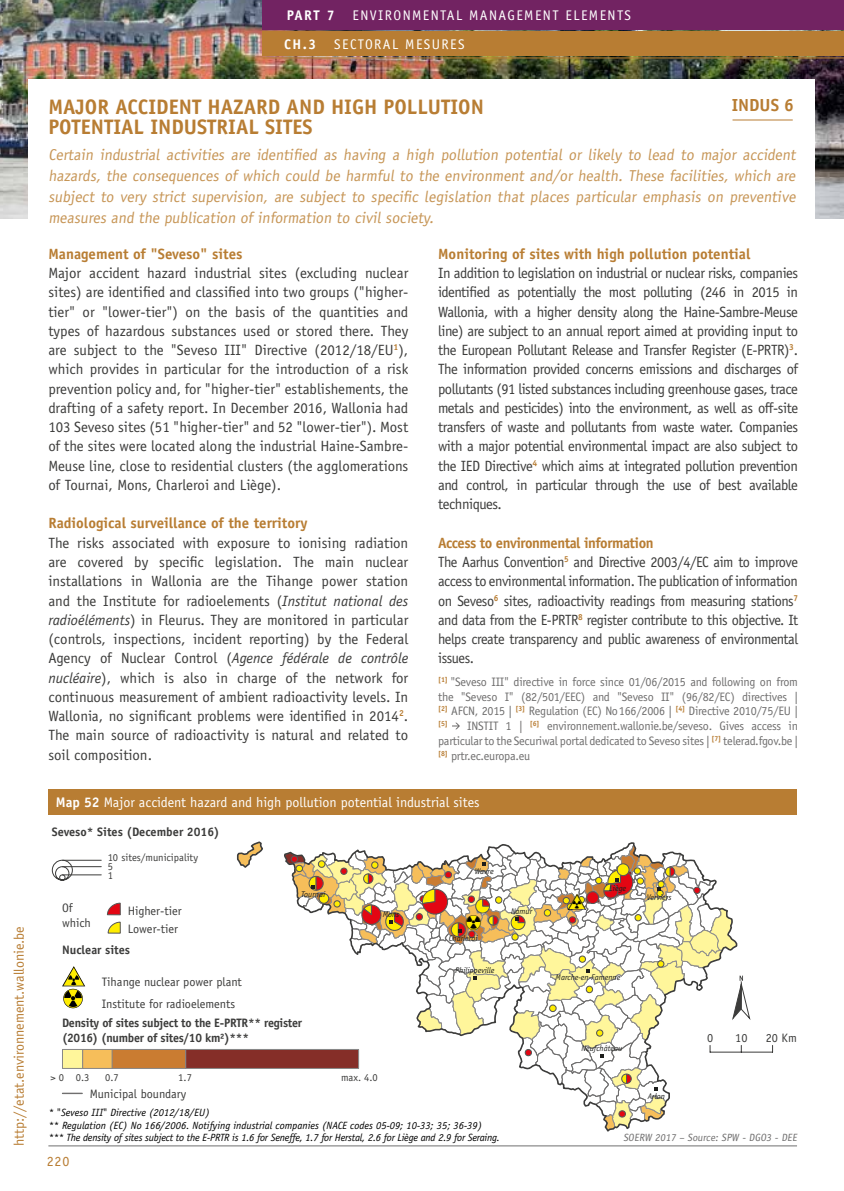
<style>
.page{position:relative;width:844px;height:1191px;background:#fff}
.page>*{position:absolute;margin:0;border:0;box-sizing:border-box;transform-origin:0 0}
.t1{font:27.3px "ESRI Default Marker";color:#000}
.t2{font:24.15px "ESRI Default Marker";color:#000}
.t3{font:700 21px/19.9px "Officina Sans Std";color:#b87d33}
.t4{font:700 17.5px "Officina Sans Std";color:#b87d33}
.t5{font:15.75px/21px "Officina Sans Std";color:#c79657;text-align:justify}
.t6{font:14.88px/19.2px "Officina Sans Std";letter-spacing:-.03em;color:#3c3c3b;text-align:justify}
.t7{font:14.88px/19.2px "Officina Sans Std";letter-spacing:-.03em;color:#3c3c3b;scale:.96 1}
.t8{font:700 14.88px "Officina Sans Std";color:#b87d33}
.t9{font:14px "Officina Sans Std";color:#fff}
.t10{font:14px "Officina Sans Std";letter-spacing:.1em;color:#fff}
.t11{font:14px "Officina Sans Std";color:#b87d33}
.t12{font:700 14px "Officina Sans Std";letter-spacing:.1em;color:#fff}
.t13{font:12.25px/14.7px "Officina Sans Std";letter-spacing:-.02em;color:#706f6f;text-align:justify}
.t14{font:12.25px/21.9px "Officina Sans Std";color:#3c3c3b}
.t15{font:700 12.25px/14.7px "Officina Sans Std";letter-spacing:-.02em;color:#3c3c3b}
.t16{font:700 12.25px "Officina Sans Std";color:#3c3c3b}
.t17{font:italic 10.5px/12.6px "Officina Sans Std";color:#000}
.t18{font:10.5px/8.9px "Officina Sans Std";color:#3c3c3b}
.t19{font:10.5px "Officina Sans Std";color:#706f6f}
.t20{font:italic 8.22px "Officina Sans Std";color:#1d1e1c}
.t21{font:700 7.17px "Officina Sans Std";color:#b87d33}
.s1{font-style:italic}
.s2{font-weight:700;color:#b87d33}
.s3{font-weight:700}
.s4{font-size:21.18px;color:#ffed00}
.s5{font-size:21.18px}
.s6{font-style:normal}
.s7{color:#ffed00}
.s8{font-size:15.58px}
</style>
<div class="page">
<img style="left:0;top:0;width:843px;height:219px">
<div style="left:262px;top:0;width:581px;height:30px;background:#722362"></div>
<div style="left:262px;top:31px;width:581px;height:25px;background:#b87d33"></div>
<hr style="left:262px;top:58px;width:581px;height:1px;background:#b87d33">
<svg style="left:452px;top:722px;width:8px;height:7px"></svg>
<div style="left:29px;top:79px;width:786px;height:164px;background:#fff"></div>
<hr style="left:732px;top:120px;width:60px;height:1px;background:#b87d33">
<hr style="left:48px;top:1145px;width:748px;height:1px;background:#706f6f">
<div style="left:48px;top:789px;width:748px;height:25px;background:#b87d33"></div>
<svg style="left:284px;top:842px;width:465px;height:289px"></svg>
<hr style="left:709px;top:1051px;width:63px;height:1px;background:#3c3c3b">
<hr style="left:62px;top:860px;width:39px;height:1px;background:#3c3c3b">
<hr style="left:62px;top:866px;width:39px;height:1px;background:#3c3c3b">
<hr style="left:62px;top:874px;width:39px;height:1px;background:#3c3c3b">
<svg style="left:62px;top:966px;width:23px;height:42px"></svg>
<svg style="left:107px;top:902px;width:14px;height:13px"></svg>
<svg style="left:107px;top:921px;width:14px;height:13px"></svg>
<svg style="left:62px;top:1093px;width:20px;height:1px"></svg>
<div style="left:62px;top:1049px;width:21px;height:19px;background:#fff69b;border:1px solid #878787"></div>
<div style="left:82px;top:1049px;width:31px;height:19px;background:#f6be5a;border:1px solid #878787"></div>
<div style="left:112px;top:1049px;width:74px;height:19px;background:#ca7c31;border:1px solid #878787"></div>
<div style="left:185px;top:1049px;width:174px;height:19px;background:#852e28;border:1px solid #878787"></div>
<svg style="left:51px;top:859px;width:22px;height:22px"></svg>
<p class="t11" style="left:11px;top:1146px;width:221px;rotate:-90deg">http://etat.environnement.wallonie.be</p>
<p class="t12" style="left:286px;top:7px;width:49px">PART 7</p>
<p class="t10" style="left:352px;top:7px;width:280px">ENVIRONMENTAL MANAGEMENT ELEMENTS</p>
<p class="t12" style="left:284px;top:35px;width:33px">CH.3</p>
<p class="t10" style="left:334px;top:36px;width:132px">SECTORAL MESURES</p>
<p class="t4" style="left:731px;top:94px;width:64px">INDUS 6</p>
<h3 class="t3" style="left:48px;top:97px;width:437px">MAJOR ACCIDENT HAZARD AND HIGH POLLUTION<br>POTENTIAL INDUSTRIAL SITES</h3>
<p class="t5" style="left:48px;top:144px;width:751px">Certain industrial activities are identified as having a high pollution potential or likely to lead to major accident hazards, the consequences of which could be harmful to the environment and/or health. These facilities, which are subject to very strict supervision, are subject to specific legislation that places particular emphasis on preventive measures and the publication of information to civil society.</p>
<p class="t8" style="left:48px;top:244px;width:195px">Management of "Seveso" sites</p>
<p class="t6" style="left:48px;top:263px;width:361px">Major accident hazard industrial sites (excluding nuclear sites) are identified and classified into two groups ("higher&shy;tier" or "lower-tier") on the basis of the quantities and types of hazardous substances used or stored there. They are subject to the "Seveso III" Directive (2012/18/EU<sup>1</sup>), which provides in particular for the introduction of a risk prevention policy and, for "higher-tier" establishements, the drafting of a safety report. In December 2016, Wallonia had 103 Seveso sites (51 "higher-tier" and 52 "lower-tier"). Most of the sites were located along the industrial Haine-Sambre-Meuse line, close to residential clusters (the agglomerations of Tournai, Mons, Charleroi and Liège).</p>
<p class="t8" style="left:48px;top:514px;width:260px">Radiological surveillance of the territory</p>
<p class="t6" style="left:48px;top:533px;width:361px">The risks associated with exposure to ionising radiation are covered by specific legislation. The main nuclear installations in Wallonia are the Tihange power station and the Institute for radioelements (<span class="s1">Institut national des radioéléments</span>) in Fleurus. They are monitored in particular (controls, inspections, incident reporting) by the Federal Agency of Nuclear Control (<span class="s1">Agence fédérale de contrôle nucléaire</span>), which is also in charge of the network for continuous measurement of ambient radioactivity levels. In Wallonia, no significant problems were identified in 2014<sup>2</sup>.<br>The main source of radioactivity is natural and related to soil composition.</p>
<p class="t8" style="left:438px;top:244px;width:314px">Monitoring of sites with high pollution potential</p>
<p class="t6" style="left:438px;top:263px;width:361px">In addition to legislation on industrial or nuclear risks, companies identified as potentially the most polluting (246 in 2015 in Wallonia, with a higher density along the Haine-Sambre-Meuse line) are subject to an annual report aimed at providing input to the European Pollutant Release and Transfer Register (E-PRTR)<sup>3</sup>.<br>The information provided concerns emissions and discharges of pollutants (91 listed substances including greenhouse gases, trace metals and pesticides) into the environment, as well as off-site transfers of waste and pollutants from waste water. Companies with a major potential environmental impact are also subject to the IED Directive<sup>4</sup> which aims at integrated pollution prevention and control, in particular through the use of best available techniques.</p>
<p class="t7" style="left:438px;top:533px;width:376px"><span class="s2">Access to environmental information<br></span>The Aarhus Convention<sup>5</sup> and Directive 2003/4/EC aim to improve access to environmental information. The publication of information on Seveso<sup>6</sup> sites, radioactivity readings from measuring stations<sup>7 </sup>and data from the E-PRTR<sup>8</sup> register contribute to this objective. It helps create transparency and public awareness of environmental issues.</p>
<p class="t13" style="left:438px;top:674px;width:361px"><sup>[1]</sup> "Seveso III" directive in force since 01/06/2015 and following on from the "Seveso I" (82/501/EEC) and "Seveso II" (96/82/EC) directives | <sup>[2]</sup> AFCN, 2015 | <sup>[3]</sup> Regulation (EC) No166/2006 | <sup>[4]</sup> Directive 2010/75/EU |</p>
<p class="t21" style="left:438px;top:719px;width:11px">[5]</p>
<p class="t13" style="left:438px;top:718px;width:361px;text-indent:29px">INSTIT 1 | <sup>[6]</sup> environnement.wallonie.be/seveso. Gives access in particular to the Securiwal portal dedicated to Seveso sites | <sup>[7]</sup> telerad.fgov.be | <sup>[8]</sup> prtr.ec.europa.eu</p>
<p class="t9" style="left:56px;top:794px;width:425px"><span class="s3">Map 52</span> Major accident hazard and high pollution potential industrial sites</p>
<p class="t16" style="left:52px;top:824px;width:169px">Seveso* Sites (December 2016)</p>
<p class="t18" style="left:108px;top:853px;width:92px">10 sites/municipality<br>5<br>1</p>
<p class="t14" style="left:62px;top:900px;width:30px;line-height:14.7px">Of which</p>
<p class="t14" style="left:128px;top:901px;width:55px;line-height:18.4px">Higher-tier<br>Lower-tier</p>
<p class="t16" style="left:62px;top:942px;width:70px">Nuclear sites</p>
<p class="t14" style="left:102px;top:971px;width:142px">Tihange nuclear power plant<br>Institute for radioelements</p>
<p class="t20" style="left:301px;top:889px;width:25px">Tournai</p>
<p class="t15" style="left:62px;top:1015px;width:241px">Density of sites subject to the E-PRTR** register (2016) (number of sites/10 km²)***</p>
<p class="t20" style="left:382px;top:909px;width:18px">Mons</p>
<p class="t18" style="left:50px;top:1072px;width:40px">&gt; 0 0.3</p>
<p class="t18" style="left:105px;top:1072px;width:15px">0.7</p>
<p class="t18" style="left:178px;top:1072px;width:15px">1.7</p>
<p class="t18" style="left:341px;top:1072px;width:38px">max. 4.0</p>
<p class="t14" style="left:90px;top:1082px;width:98px">Municipal boundary</p>
<p class="t20" style="left:474px;top:866px;width:21px">Wavre</p>
<h2 class="t2" style="left:465px;top:909px;width:18px">¶<span class="s4">!</span><span class="s5">(</span></h2>
<p class="t20" style="left:449px;top:933px;width:30px">Charleroi</p>
<p class="t20" style="left:455px;top:965px;width:41px">Philippeville</p>
<p class="t17" style="left:48px;top:1106px;width:453px">* <span class="s6">"</span>Seveso III<span class="s6">"</span> Directive (2012/18/EU)<br>** Regulation (EC) No 166/2006. Notifying industrial companies (NACE codes 05-09; 10-33; 35; 36-39) *** The density of sites subject to the E-PRTR is 1.6 for Seneffe, 1.7 for Herstal, 2.6 for Liège and 2.9 for Seraing.</p>
<p class="t11" style="left:47px;top:1153px;width:24px">220</p>
<p class="t20" style="left:511px;top:906px;width:23px">Namur</p>
<h1 class="t1" style="left:567px;top:884px;width:21px">*<span class="s7">#</span><span class="s8">¶</span></h1>
<p class="t20" style="left:609px;top:883px;width:18px">Liège</p>
<p class="t20" style="left:646px;top:892px;width:26px">Verviers</p>
<p class="t20" style="left:555px;top:972px;width:66px">Marche-en-Famenne</p>
<p class="t20" style="left:581px;top:1043px;width:42px">Neufchâteau</p>
<p class="t20" style="left:647px;top:1091px;width:19px">Arlon</p>
<p class="t14" style="left:707px;top:1027px;width:8px">0</p>
<p class="t14" style="left:735px;top:1027px;width:14px">10</p>
<p class="t14" style="left:765px;top:1027px;width:33px">20 Km</p>
<p class="t19" style="left:623px;top:1131px;width:177px">SOERW 2017 – Source: SPW - DGO3 - DEE</p>
</div>
